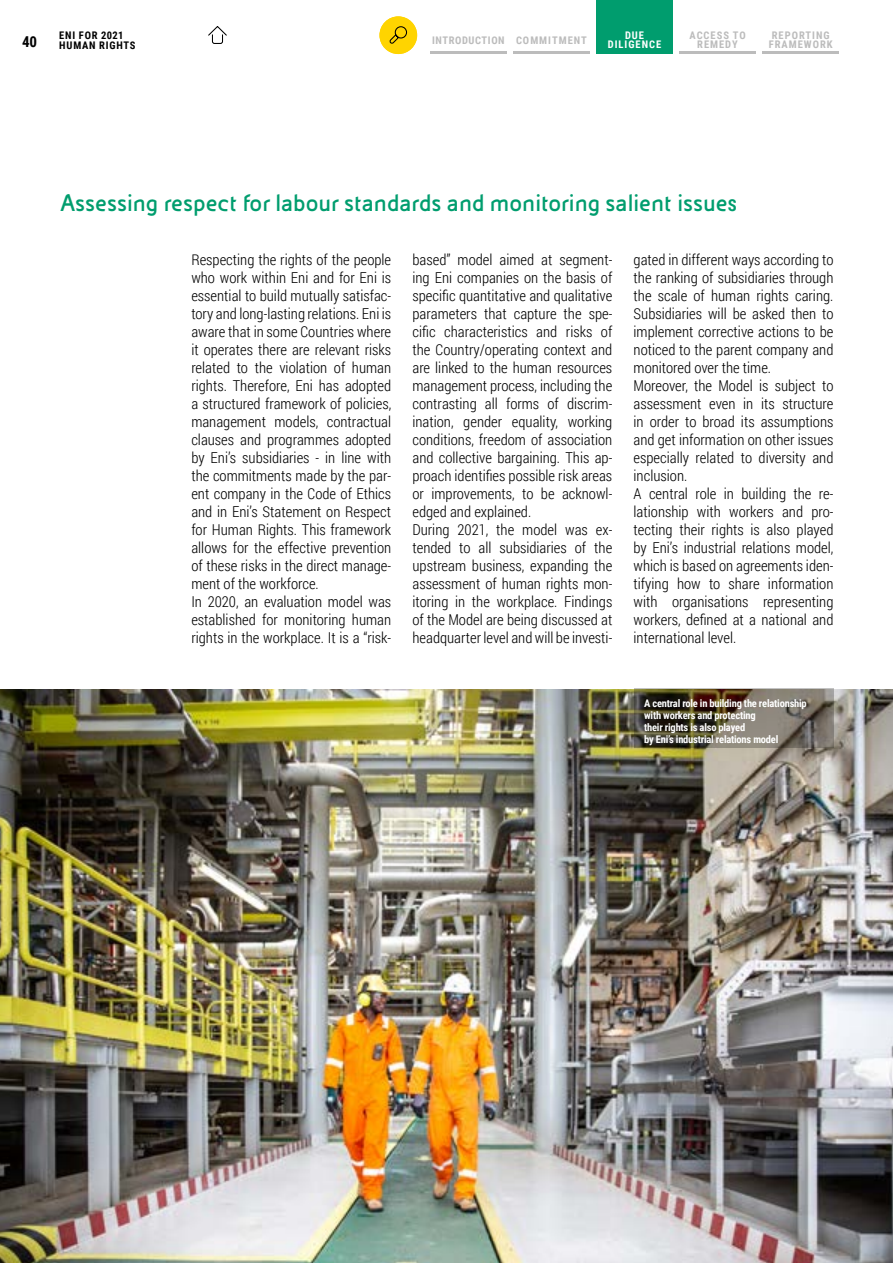
<style>
.page{position:relative;width:893px;height:1263px;background:#fff}
.page>*{position:absolute;margin:0;border:0;box-sizing:border-box;transform-origin:0 0}
.t1{font:700 25.5px "Eni Exp";color:#009d6e}
.t2{font:300 15px/18px "Roboto Condensed";color:#000}
.t3{font:700 15px "Roboto Condensed";color:#000}
.t4{font:700 10.5px/12px "Roboto Condensed";letter-spacing:-.02em;color:#fff}
.t5{font:700 10.5px/9px "Roboto Condensed";letter-spacing:.095em;color:#bcbcbc;text-align:center}
.t6{font:700 10.5px "Roboto Condensed";letter-spacing:.075em;color:#000}
.t7{font:700 10.5px "Roboto Condensed";letter-spacing:.055em;color:#bcbcbc}
.t8{font:700 10.5px/9px "Roboto Condensed";letter-spacing:.095em;color:#fff;text-align:center}
.s1{font-family:"Roboto Condensed";font-size:16.5px}
</style>
<div class="page">
<img style="left:0;top:690px;width:893px;height:573px">
<img style="left:634px;top:689px;width:199px;height:59px">
<div style="left:596px;top:0;width:77px;height:53px;background:#009d6e"></div>
<hr style="left:430px;top:51px;width:77px;height:3px;background:#bcbcbc">
<hr style="left:596px;top:51px;width:77px;height:3px;background:#009d6e">
<hr style="left:513px;top:51px;width:77px;height:3px;background:#bcbcbc">
<hr style="left:679px;top:51px;width:77px;height:3px;background:#bcbcbc">
<hr style="left:762px;top:51px;width:77px;height:3px;background:#bcbcbc">
<div style="left:379px;top:16px;width:38px;height:38px;background:#ffd400;border-radius:50%"></div>
<svg style="left:389px;top:26px;width:19px;height:18px"></svg>
<svg style="left:208px;top:26px;width:19px;height:18px"></svg>
<p class="t6" style="left:59px;top:27px;width:66px">ENI FOR 2021</p>
<p class="t3" style="left:22px;top:31px;width:17px">40</p>
<p class="t6" style="left:59px;top:38px;width:78px">HUMAN RIGHTS</p>
<p class="t5" style="left:516px;top:35px;width:73px">COMMITMENT</p>
<p class="t5" style="left:689px;top:30px;width:58px">ACCESS TO<br>REMEDY</p>
<p class="t5" style="left:769px;top:30px;width:66px;text-align:left">REPORTING<br>FRAMEWORK</p>
<p class="t7" style="left:432px;top:32px;width:74px">INTRODUCTION</p>
<p class="t8" style="left:608px;top:30px;width:55px">DUE<br>DILIGENCE</p>
<h1 class="t1" style="left:60px;top:190px;width:678px">Assessing respect for labour standards and monitoring salient issue<span class="s1">S</span></h1>
<p class="t2" style="left:191px;top:250px;width:201px">Respecting the rights of the people who work within Eni and for Eni is essential to build mutually satisfac&shy;tory and long-lasting relations. Eni is aware that in some Countries where it operates there are relevant risks related to the violation of human rights. Therefore, Eni has adopted a structured framework of policies, management models, contractual clauses and programmes adopted by Eni’s subsidiaries - in line with the commitments made by the par&shy;ent company in the Code of Ethics and in Eni’s Statement on Respect for Human Rights. This framework allows for the effective prevention of these risks in the direct manage&shy;ment of the workforce.<br>In 2020, an evaluation model was established for monitoring human rights in the workplace. It is a “risk-</p>
<p class="t2" style="left:412px;top:250px;width:201px">based” model aimed at segment&shy;ing Eni companies on the basis of specific quantitative and qualitative parameters that capture the spe&shy;cific characteristics and risks of the Country/operating context and are linked to the human resources management process, including the contrasting all forms of discrim&shy;ination, gender equality, working conditions, freedom of association and collective bargaining. This ap&shy;proach identifies possible risk areas or improvements, to be acknowl&shy;edged and explained.<br>During 2021, the model was ex&shy;tended to all subsidiaries of the upstream business, expanding the assessment of human rights mon&shy;itoring in the workplace. Findings of the Model are being discussed at headquarter level and will be investi-</p>
<p class="t2" style="left:634px;top:250px;width:201px">gated in different ways according to the ranking of subsidiaries through the scale of human rights caring.<br>Subsidiaries will be asked then to implement corrective actions to be noticed to the parent company and monitored over the time.<br>Moreover, the Model is subject to assessment even in its structure in order to broad its assumptions and get information on other issues especially related to diversity and inclusion.<br>A central role in building the re&shy;lationship with workers and pro&shy;tecting their rights is also played by Eni’s industrial relations model, which is based on agreements iden&shy;tifying how to share information with organisations representing workers, defined at a national and international level.</p>
<p class="t4" style="left:644px;top:696px;width:164px">A central role in building the relationship with workers and protecting<br>their rights is also played<br>by Eni’s industrial relations model</p>
</div>
